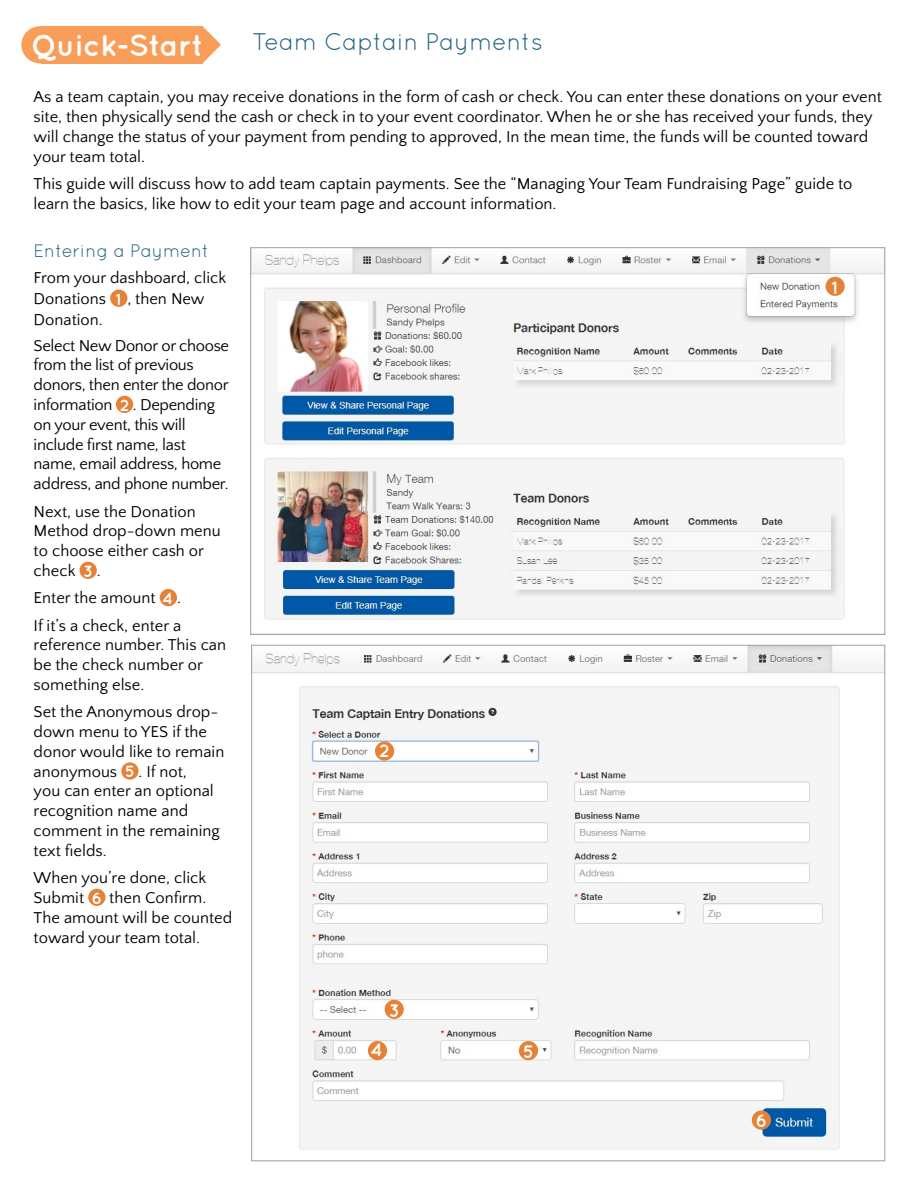
<style>
.page{position:relative;width:918px;height:1188px;background:#fff}
.page>*{position:absolute;margin:0;border:0;box-sizing:border-box;transform-origin:0 0}
.t1{font:700 30px "Quicksand";color:#fff}
.t2{font:24px "Quicksand";color:#246483}
.t3{font:18px "Quicksand";color:#246483}
.t4{font:700 18px "Quicksand";color:#fff}
.t5{font:16.5px/19.8px "Quattrocento Sans";color:#000}
.t6{font:16.5px/19.8px "Quattrocento Sans";letter-spacing:-.02em;color:#000}
.s1{font-family:"Quicksand";font-weight:700;font-size:16.2px;color:#fff}
</style>
<div class="page">
<div style="left:21px;top:26px;width:37px;height:37px;background:#f89e59;border-radius:50%"></div>
<div style="left:41px;top:26px;width:162px;height:37px;background:#f89e59"></div>
<svg style="left:203px;top:27px;width:18px;height:36px"></svg>
<img style="left:253px;top:647px;width:630px;height:503px">
<div style="left:110px;top:290px;width:17px;height:17px;background:#e58237;border-radius:50%"></div>
<div style="left:116px;top:396px;width:17px;height:17px;background:#e58237;border-radius:50%"></div>
<div style="left:80px;top:562px;width:17px;height:17px;background:#e58237;border-radius:50%"></div>
<div style="left:160px;top:589px;width:17px;height:17px;background:#e58237;border-radius:50%"></div>
<div style="left:121px;top:762px;width:18px;height:18px;background:#e58237;border-radius:50%"></div>
<div style="left:88px;top:889px;width:18px;height:17px;background:#e58237;border-radius:50%"></div>
<div style="left:375px;top:741px;width:19px;height:20px;background:#e58237;border-radius:50%"></div>
<div style="left:752px;top:1110px;width:19px;height:20px;background:#e58237;border-radius:50%"></div>
<div style="left:385px;top:1000px;width:19px;height:19px;background:#e58237;border-radius:50%"></div>
<div style="left:368px;top:1041px;width:19px;height:19px;background:#e58237;border-radius:50%"></div>
<div style="left:519px;top:1041px;width:19px;height:19px;background:#e58237;border-radius:50%"></div>
<img style="left:252px;top:250px;width:631px;height:370px">
<div style="left:826px;top:277px;width:19px;height:19px;background:#e58237;border-radius:50%"></div>
<h1 class="t1" style="left:31px;top:28px;width:174px">Quick-Start</h1>
<h2 class="t2" style="left:252px;top:28px;width:292px">Team Captain Payments</h2>
<p class="t5" style="left:34px;top:88px;width:850px">As a team captain, you may receive donations in the form of cash or check. You can enter these donations on your event site, then physically send the cash or check in to your event coordinator. When he or she has received your funds, they will change the status of your payment from pending to approved, In the mean time, the funds will be counted toward your team total.</p>
<p class="t5" style="left:34px;top:174px;width:820px">This guide will discuss how to add team captain payments. See the “Managing Your Team Fundraising Page” guide to learn the basics, like how to edit your team page and account information.</p>
<p class="t3" style="left:34px;top:241px;width:177px">Entering a Payment</p>
<p class="t5" style="left:34px;top:268px;width:194px;line-height:21px">From your dashboard, click<br>Donations <span class="s1">1</span> , then New<br>Donation.</p>
<p class="t6" style="left:34px;top:336px;width:197px">Select New Donor or choose from the list of previous donors, then enter the donor information <span class="s1">2</span> . Depending on your event, this will include first name, last name, email address, home address, and phone number.</p>
<p class="t5" style="left:34px;top:502px;width:189px">Next, use the Donation<br>Method drop-down menu to choose either cash or check <span class="s1">3</span> .</p>
<p class="t5" style="left:34px;top:585px;width:149px;line-height:27.3px">Enter the amount <span class="s1">4</span> .<br>If it’s a check, enter a</p>
<p class="t5" style="left:34px;top:636px;width:194px">reference number. This can be the check number or something else.</p>
<p class="t5" style="left:34px;top:703px;width:192px">Set the Anonymous drop&shy;down menu to YES if the donor would like to remain anonymous <span class="s1">5</span> . If not,<br>you can enter an optional recognition name and comment in the remaining text fields.</p>
<p class="t5" style="left:34px;top:868px;width:200px">When you’re done, click<br>Submit <span class="s1">6</span> then Confirm.<br>The amount will be counted toward your team total.</p>
<p class="t4" style="left:832px;top:276px;width:8px">1</p>
<p class="t4" style="left:379px;top:740px;width:12px">2</p>
<p class="t4" style="left:389px;top:999px;width:12px">3</p>
<p class="t4" style="left:371px;top:1039px;width:13px">4</p>
<p class="t4" style="left:523px;top:1041px;width:12px">5</p>
<p class="t4" style="left:756px;top:1110px;width:13px">6</p>
</div>
